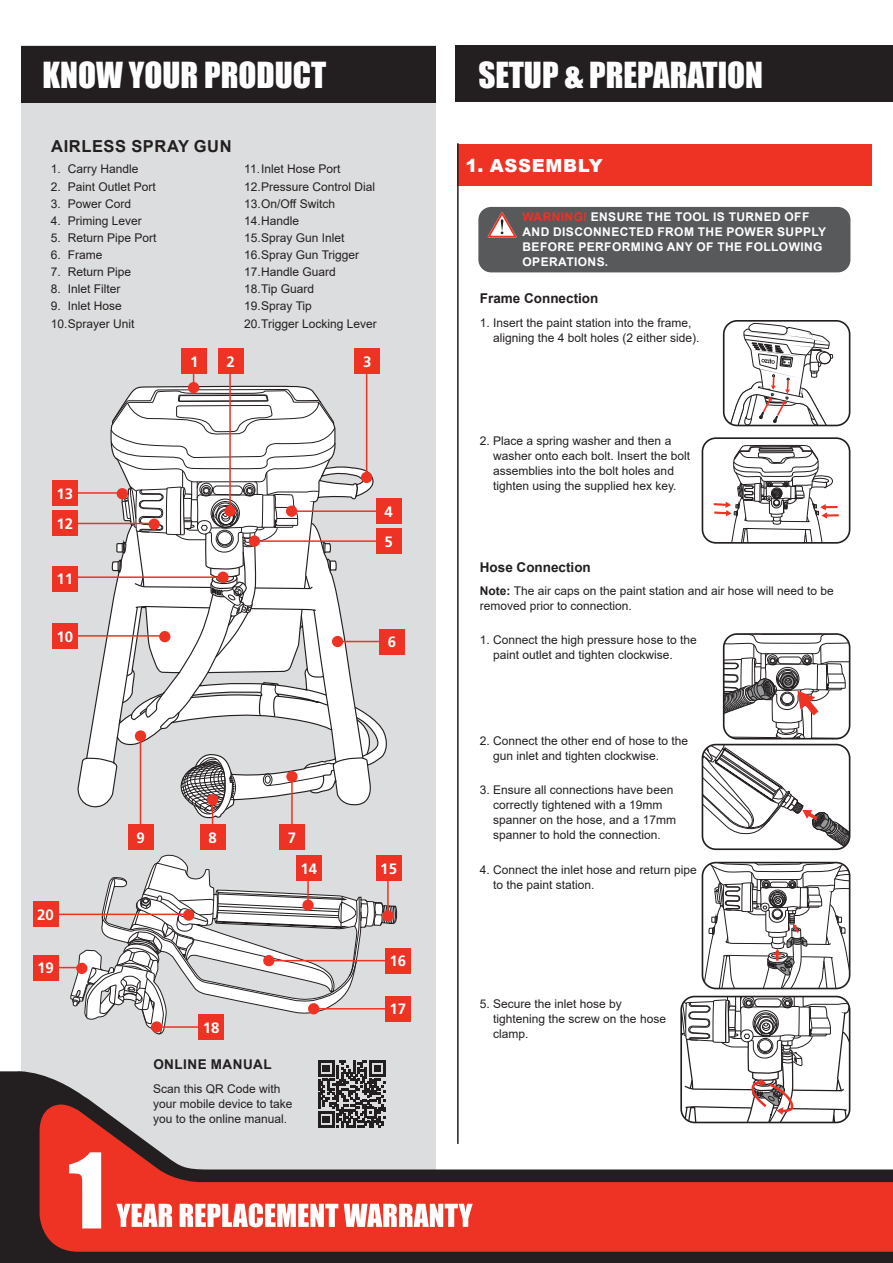
<style>
.page{position:relative;width:893px;height:1263px;background:#fff}
.page>*{position:absolute;margin:0;border:0;box-sizing:border-box;transform-origin:0 0}
.t1{font:33px "Impact";color:#fff}
.t2{font:900 18px "Arial";letter-spacing:.035em;color:#fff}
.t3{font:700 16.5px "Arial";letter-spacing:.035em;color:#231f20}
.t4{font:700 15px/29.8px "Frutiger LT Std";color:#fff}
.t5{font:700 13.5px "Arial";color:#231f20}
.t6{font:700 13.5px "Arial";letter-spacing:.035em;color:#231f20}
.t7{font:12px/15px "Arial";color:#231f20}
.t8{font:700 12px/15px "Arial";letter-spacing:.035em;color:#fff}
.s1{color:#ee3224}
.s2{font-weight:700}
</style>
<div class="page">
<div style="left:21px;top:45px;width:415px;height:1152px;background:#dcddde"></div>
<svg style="left:318px;top:1060px;width:68px;height:11px"></svg>
<svg style="left:0;top:1071px;width:893px;height:192px"></svg>
<svg style="left:40px;top:1104px;width:853px;height:148px;fill:#ee3224"></svg>
<svg style="left:116px;top:1204px;width:56px;height:23px"></svg>
<svg style="left:180px;top:1203px;width:158px;height:24px"></svg>
<svg style="left:344px;top:1204px;width:129px;height:23px"></svg>
<svg style="left:69px;top:1152px;width:32px;height:76px"></svg>
<svg style="left:78px;top:386px;width:233px;height:418px"></svg>
<svg style="left:156px;top:854px;width:241px;height:120px"></svg>
<div style="left:21px;top:46px;width:415px;height:57px;background:#231f20"></div>
<div style="left:455px;top:45px;width:438px;height:57px;background:#231f20"></div>
<div style="left:457px;top:145px;width:415px;height:41px;background:#ee3224"></div>
<hr style="left:457px;top:143px;width:2px;height:1001px;background:#231f20">
<svg style="left:724px;top:323px;width:110px;height:102px"></svg>
<div style="left:723px;top:320px;width:127px;height:106px;border:2px solid #231f20;border-radius:13px"></div>
<svg style="left:713px;top:445px;width:126px;height:96px"></svg>
<div style="left:702px;top:437px;width:148px;height:107px;border:2px solid #231f20;border-radius:13px"></div>
<svg style="left:702px;top:862px;width:148px;height:126px"></svg>
<div style="left:702px;top:862px;width:148px;height:127px;border:2px solid #231f20;border-radius:13px"></div>
<svg style="left:702px;top:634px;width:149px;height:215px"></svg>
<div style="left:702px;top:744px;width:148px;height:106px;border:2px solid #231f20;border-radius:13px"></div>
<svg style="left:681px;top:996px;width:169px;height:126px"></svg>
<div style="left:680px;top:996px;width:170px;height:127px;border:2px solid #231f20;border-radius:13px"></div>
<hr style="left:193px;top:351px;width:1px;height:37px;background:#ee3224">
<hr style="left:229px;top:355px;width:2px;height:157px;background:#ee3224">
<hr style="left:66px;top:576px;width:157px;height:2px;background:#ee3224">
<hr style="left:366px;top:355px;width:1px;height:123px;background:#ee3224">
<hr style="left:71px;top:492px;width:50px;height:2px;background:#ee3224">
<svg style="left:52px;top:863px;width:344px;height:172px"></svg>
<hr style="left:71px;top:635px;width:94px;height:2px;background:#ee3224">
<hr style="left:71px;top:523px;width:85px;height:1px;background:#ee3224">
<hr style="left:47px;top:913px;width:141px;height:2px;background:#ee3224">
<svg style="left:85px;top:389px;width:306px;height:439px"></svg>
<hr style="left:140px;top:736px;width:1px;height:101px;background:#ee3224">
<div style="left:182px;top:348px;width:25px;height:26px;background:#ee3224"></div>
<div style="left:296px;top:855px;width:25px;height:25px;background:#ee3224"></div>
<div style="left:376px;top:855px;width:25px;height:25px;background:#ee3224"></div>
<div style="left:218px;top:348px;width:25px;height:26px;background:#ee3224"></div>
<div style="left:52px;top:566px;width:25px;height:25px;background:#ee3224"></div>
<div style="left:355px;top:348px;width:25px;height:26px;background:#ee3224"></div>
<div style="left:376px;top:499px;width:25px;height:25px;background:#ee3224"></div>
<div style="left:376px;top:528px;width:25px;height:26px;background:#ee3224"></div>
<div style="left:379px;top:629px;width:26px;height:25px;background:#ee3224"></div>
<div style="left:199px;top:1014px;width:25px;height:25px;background:#ee3224"></div>
<div style="left:385px;top:996px;width:25px;height:25px;background:#ee3224"></div>
<div style="left:385px;top:948px;width:25px;height:25px;background:#ee3224"></div>
<div style="left:52px;top:480px;width:25px;height:26px;background:#ee3224"></div>
<div style="left:33px;top:955px;width:25px;height:25px;background:#ee3224"></div>
<div style="left:52px;top:623px;width:25px;height:25px;background:#ee3224"></div>
<div style="left:52px;top:511px;width:25px;height:25px;background:#ee3224"></div>
<div style="left:33px;top:902px;width:25px;height:25px;background:#ee3224"></div>
<div style="left:279px;top:825px;width:26px;height:25px;background:#ee3224"></div>
<div style="left:200px;top:825px;width:25px;height:25px;background:#ee3224"></div>
<div style="left:128px;top:825px;width:25px;height:25px;background:#ee3224"></div>
<div style="left:188px;top:382px;width:11px;height:11px;background:#ee3224;border-radius:50%"></div>
<div style="left:302px;top:899px;width:12px;height:12px;background:#ee3224;border-radius:50%"></div>
<div style="left:382px;top:910px;width:12px;height:11px;background:#ee3224;border-radius:50%"></div>
<div style="left:224px;top:505px;width:12px;height:12px;background:#ee3224;border-radius:50%"></div>
<div style="left:217px;top:571px;width:12px;height:12px;background:#ee3224;border-radius:50%"></div>
<div style="left:361px;top:472px;width:11px;height:11px;background:#ee3224;border-radius:50%"></div>
<div style="left:286px;top:506px;width:11px;height:11px;background:#ee3224;border-radius:50%"></div>
<div style="left:249px;top:535px;width:11px;height:12px;background:#ee3224;border-radius:50%"></div>
<div style="left:332px;top:636px;width:11px;height:11px;background:#ee3224;border-radius:50%"></div>
<div style="left:151px;top:1021px;width:11px;height:12px;background:#ee3224;border-radius:50%"></div>
<div style="left:308px;top:1003px;width:11px;height:11px;background:#ee3224;border-radius:50%"></div>
<div style="left:263px;top:955px;width:11px;height:11px;background:#ee3224;border-radius:50%"></div>
<div style="left:117px;top:488px;width:11px;height:11px;background:#ee3224;border-radius:50%"></div>
<div style="left:76px;top:963px;width:11px;height:11px;background:#ee3224;border-radius:50%"></div>
<div style="left:159px;top:631px;width:11px;height:11px;background:#ee3224;border-radius:50%"></div>
<div style="left:149px;top:519px;width:11px;height:11px;background:#ee3224;border-radius:50%"></div>
<div style="left:183px;top:909px;width:11px;height:12px;background:#ee3224;border-radius:50%"></div>
<div style="left:286px;top:771px;width:12px;height:11px;background:#ee3224;border-radius:50%"></div>
<div style="left:207px;top:794px;width:11px;height:11px;background:#ee3224;border-radius:50%"></div>
<div style="left:135px;top:730px;width:11px;height:12px;background:#ee3224;border-radius:50%"></div>
<div style="left:478px;top:207px;width:372px;height:65px;background:#58595b;border-radius:13px"></div>
<svg style="left:488px;top:212px;width:28px;height:26px"></svg>
<h1 class="t1" style="left:43px;top:50px;width:285px">KNOW YOUR PRODUCT</h1>
<h3 class="t3" style="left:51px;top:135px;width:182px">AIRLESS SPRAY GUN</h3>
<p class="t7" style="left:51px;top:162px;width:89px">1. Carry Handle</p>
<p class="t7" style="left:51px;top:179px;width:107px">2. Paint Outlet Port</p>
<p class="t7" style="left:51px;top:196px;width:82px">3. Power Cord</p>
<p class="t7" style="left:51px;top:213px;width:93px">4. Priming Lever</p>
<p class="t7" style="left:51px;top:230px;width:107px">5. Return Pipe Port</p>
<p class="t7" style="left:51px;top:247px;width:53px">6. Frame</p>
<p class="t7" style="left:51px;top:264px;width:82px">7. Return Pipe</p>
<p class="t7" style="left:51px;top:282px;width:71px">8. Inlet Filter</p>
<p class="t7" style="left:51px;top:298px;width:85px;line-height:17.1px">9. Inlet Hose<br>10.Sprayer Unit</p>
<p class="t7" style="left:244px;top:161px;width:134px;line-height:17.1px">11.Inlet Hose Port<br>12.Pressure Control Dial<br>13.On/Off Switch<br>14.Handle<br>15.Spray Gun Inlet<br>16.Spray Gun Trigger<br>17.Handle Guard<br>18.Tip Guard<br>19.Spray Tip<br>20.Trigger Locking Lever</p>
<p class="t4" style="left:190px;top:347px;width:10px">1</p>
<p class="t4" style="left:227px;top:347px;width:10px">2</p>
<p class="t4" style="left:363px;top:347px;width:10px">3</p>
<p class="t4" style="left:56px;top:478px;width:18px">13</p>
<p class="t4" style="left:56px;top:509px;width:18px">12</p>
<p class="t4" style="left:56px;top:564px;width:18px">11</p>
<p class="t4" style="left:56px;top:621px;width:18px">10</p>
<p class="t4" style="left:384px;top:497px;width:10px">4<br>5</p>
<p class="t4" style="left:388px;top:627px;width:10px">6</p>
<p class="t4" style="left:136px;top:823px;width:10px">9</p>
<p class="t4" style="left:208px;top:823px;width:10px">8</p>
<p class="t4" style="left:288px;top:823px;width:10px">7</p>
<p class="t4" style="left:37px;top:900px;width:18px">20</p>
<p class="t4" style="left:37px;top:953px;width:18px">19</p>
<p class="t4" style="left:300px;top:853px;width:18px">14</p>
<p class="t4" style="left:380px;top:853px;width:18px">15</p>
<p class="t4" style="left:203px;top:1012px;width:18px">18</p>
<p class="t6" style="left:153px;top:1055px;width:120px">ONLINE MANUAL</p>
<p class="t7" style="left:153px;top:1081px;width:141px">Scan this QR Code with your mobile device to take you to the online manual.</p>
<p class="t4" style="left:389px;top:946px;width:18px">16</p>
<p class="t4" style="left:389px;top:994px;width:18px">17</p>
<h1 class="t1" style="left:478px;top:50px;width:286px">SETUP &amp; PREPARATION</h1>
<h2 class="t2" style="left:466px;top:152px;width:139px">1. ASSEMBLY</h2>
<p class="t8" style="left:522px;top:210px;width:305px"><span class="s1">WARNING!</span> ENSURE THE TOOL IS TURNED OFF<br>AND DISCONNECTED FROM THE POWER SUPPLY<br>BEFORE PERFORMING ANY OF THE FOLLOWING<br>OPERATIONS.</p>
<p class="t5" style="left:480px;top:289px;width:120px">Frame Connection</p>
<p class="t7" style="left:493px;top:315px;width:208px;text-indent:-13px">1. Insert the paint station into the frame, aligning the 4 bolt holes (2 either side).</p>
<p class="t7" style="left:493px;top:433px;width:198px;text-indent:-13px">2. Place a spring washer and then a washer onto each bolt. Insert the bolt assemblies into the bolt holes and tighten using the supplied hex key.</p>
<p class="t5" style="left:480px;top:557px;width:113px">Hose Connection</p>
<p class="t7" style="left:480px;top:583px;width:355px"><span class="s2">Note:</span> The air caps on the paint station and air hose will need to be removed prior to connection.</p>
<p class="t7" style="left:493px;top:633px;width:205px;text-indent:-13px">1. Connect the high pressure hose to the paint outlet and tighten clockwise.</p>
<p class="t7" style="left:493px;top:733px;width:196px;text-indent:-13px">2. Connect the other end of hose to the gun inlet and tighten clockwise.</p>
<p class="t7" style="left:493px;top:782px;width:184px;text-indent:-13px">3. Ensure all connections have been correctly tightened with a 19mm spanner on the hose, and a 17mm spanner to hold the connection.</p>
<p class="t7" style="left:493px;top:862px;width:205px;text-indent:-13px">4. Connect the inlet hose and return pipe to the paint station.</p>
<p class="t7" style="left:493px;top:997px;width:174px;text-indent:-13px">5. Secure the inlet hose by tightening the screw on the hose clamp.</p>
</div>
